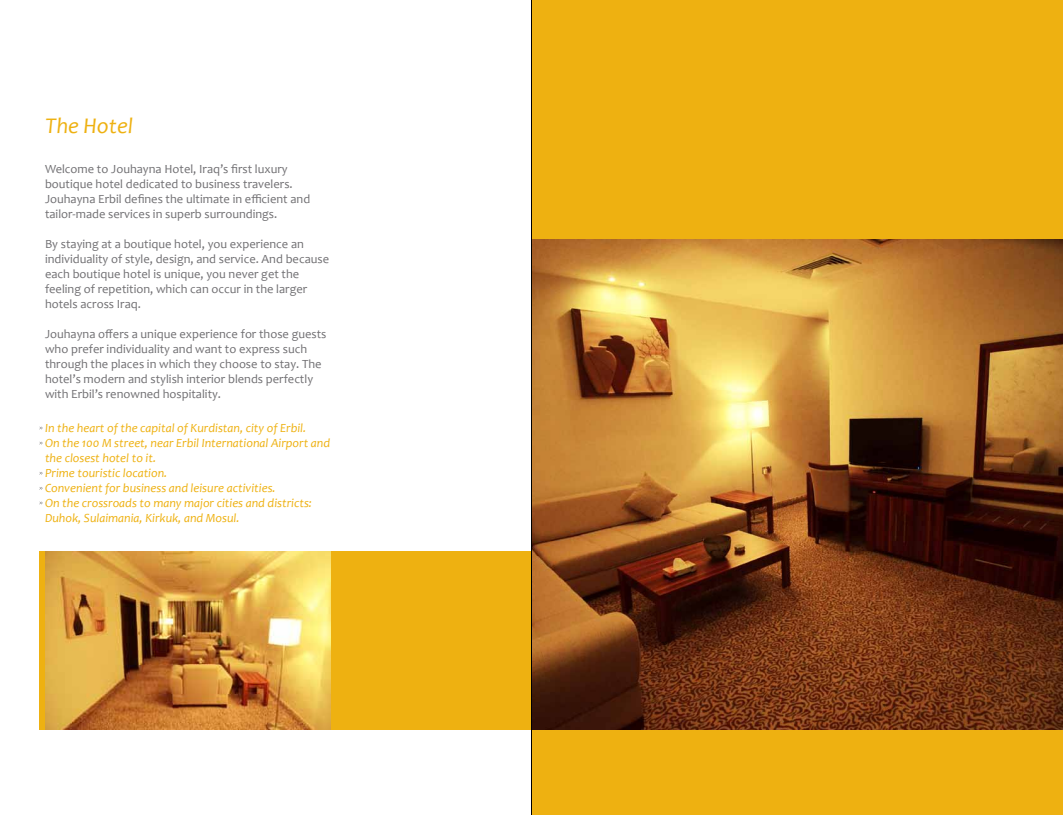
<style>
.page{position:relative;width:1063px;height:815px;background:#fff}
.page>*{position:absolute;margin:0;border:0;box-sizing:border-box;transform-origin:0 0}
.t1{font:italic 22.5px "Candara";color:#eeb111}
.t2{font:12.5px/15px "Candara";color:#717073}
.t3{font:italic 12.5px/15px "Candara";color:#eeb111}
</style>
<div class="page">
<div style="left:39px;top:551px;width:492px;height:179px;background:#eeb111"></div>
<div style="left:531px;top:0;width:532px;height:815px;background:#eeb111"></div>
<img style="left:532px;top:239px;width:531px;height:491px">
<img style="left:45px;top:551px;width:285px;height:179px">
<hr style="left:531px;top:0;width:1px;height:815px;background:#000">
<h1 class="t1" style="left:45px;top:112px;width:90px">The Hotel</h1>
<p class="t2" style="left:45px;top:161px;width:267px">Welcome to Jouhayna Hotel, Iraq’s first luxury boutique hotel dedicated to business travelers.<br>Jouhayna Erbil defines the ultimate in efficient and tailor-made services in superb surroundings.</p>
<p class="t2" style="left:45px;top:236px;width:286px">By staying at a boutique hotel, you experience an individuality of style, design, and service. And because each boutique hotel is unique, you never get the feeling of repetition, which can occur in the larger hotels across Iraq.</p>
<p class="t2" style="left:45px;top:326px;width:283px">Jouhayna offers a unique experience for those guests who prefer individuality and want to express such through the places in which they choose to stay. The hotel’s modern and stylish interior blends perfectly with Erbil’s renowned hospitality.</p>
<p class="t3" style="left:45px;top:420px;width:287px">In the heart of the capital of Kurdistan, city of Erbil.<br>On the 100 M street, near Erbil International Airport and the closest hotel to it.<br>Prime touristic location.<br>Convenient for business and leisure activities.<br>On the crossroads to many major cities and districts:<br>Duhok, Sulaimania, Kirkuk, and Mosul.</p>
</div>
